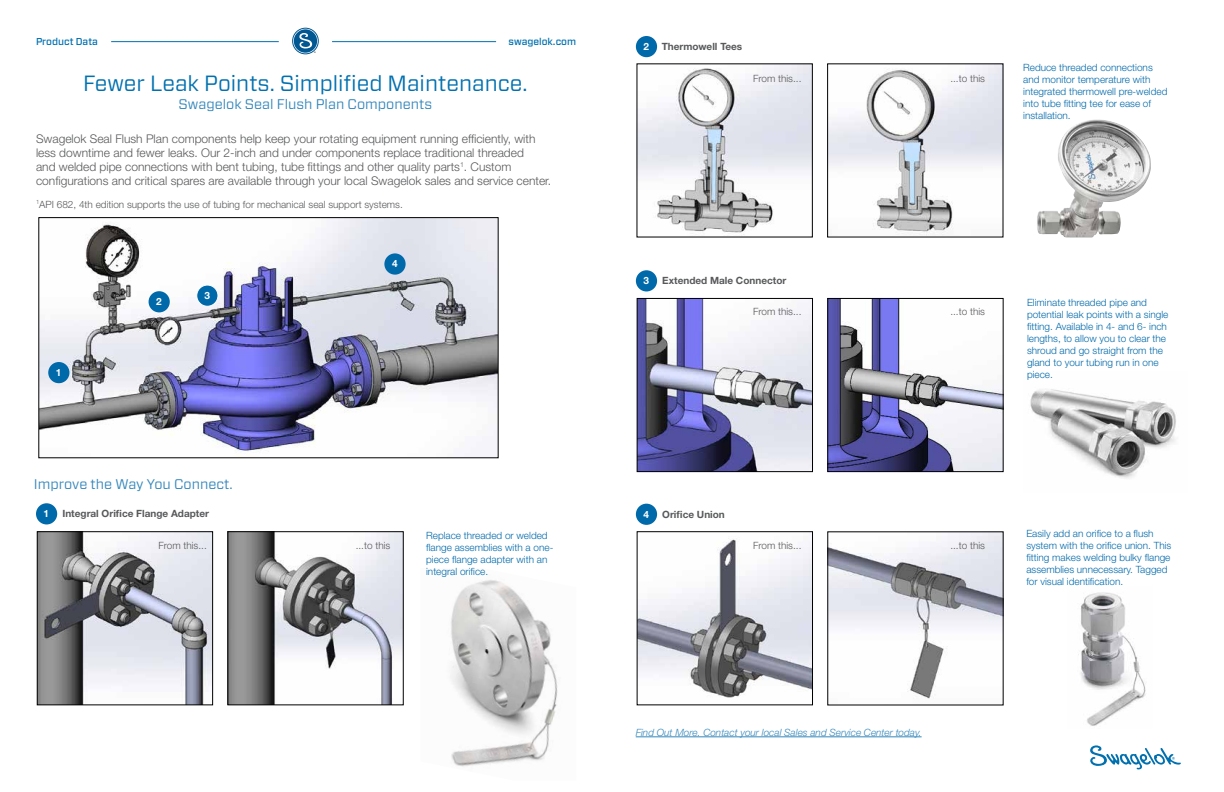
<style>
.page{position:relative;width:1224px;height:792px;background:#fff}
.page>*{position:absolute;margin:0;border:0;box-sizing:border-box;transform-origin:0 0}
.t1{font:22px "Forza";color:#0070af}
.t2{font:14px "Forza";color:#3387bb}
.t3{font:300 12px/14px "Helvetica Neue LT Std";color:#58595b}
.t4{font:300 10px/12px "Helvetica Neue LT Std";color:#0069aa}
.t5{font:300 10px "Helvetica Neue LT Std";color:#58595b}
.t6{font:700 10px "Helvetica Neue LT Std";color:#58595b}
.t7{font:italic 300 10px "Helvetica Neue LT Std";color:#3387bb}
.t8{font:500 10px "Forza";color:#0070af}
.t9{font:700 10px "Helvetica Neue LT Std";color:#fff}
.t10{font:2.1px "Helvetica Neue LT Std";color:#000}
</style>
<div class="page">
<img style="left:41px;top:219px;width:455px;height:237px">
<div style="left:39px;top:217px;width:459px;height:241px;border:1px solid #000"></div>
<div style="left:48px;top:362px;width:21px;height:21px;background:#0069aa;border-radius:50%"></div>
<div style="left:197px;top:285px;width:21px;height:21px;background:#0069aa;border-radius:50%"></div>
<div style="left:196px;top:285px;width:22px;height:22px;border:1px solid #fff;border-radius:50%"></div>
<div style="left:149px;top:291px;width:21px;height:21px;background:#0069aa;border-radius:50%"></div>
<div style="left:384px;top:253px;width:22px;height:22px;background:#0069aa;border-radius:50%"></div>
<hr style="left:111px;top:41px;width:168px;height:1px;background:#0070af">
<hr style="left:332px;top:41px;width:164px;height:1px;background:#0070af">
<svg style="left:293px;top:28px;width:25px;height:26px"></svg>
<div style="left:292px;top:28px;width:27px;height:26px;border:1px solid #005792;border-radius:50%"></div>
<div style="left:294px;top:29px;width:23px;height:24px;background:#005792;border-radius:50%"></div>
<svg style="left:299px;top:33px;width:13px;height:16px"></svg>
<hr style="left:636px;top:737px;width:286px;height:1px;background:#3387bb">
<img style="left:1078px;top:592px;width:68px;height:134px">
<img style="left:639px;top:538px;width:172px;height:160px">
<img style="left:830px;top:534px;width:171px;height:165px">
<div style="left:636px;top:504px;width:21px;height:21px;background:#0069aa;border-radius:50%"></div>
<img style="left:39px;top:534px;width:172px;height:169px">
<div style="left:37px;top:532px;width:176px;height:173px;border:1px solid #000"></div>
<img style="left:230px;top:534px;width:171px;height:169px">
<div style="left:36px;top:503px;width:21px;height:21px;background:#0069aa;border-radius:50%"></div>
<img style="left:639px;top:300px;width:172px;height:170px">
<div style="left:637px;top:298px;width:176px;height:174px;border:1px solid #000"></div>
<img style="left:830px;top:300px;width:171px;height:170px">
<div style="left:828px;top:298px;width:175px;height:174px;border:1px solid #000"></div>
<img style="left:450px;top:580px;width:108px;height:187px">
<div style="left:636px;top:270px;width:21px;height:21px;background:#0069aa;border-radius:50%"></div>
<img style="left:1030px;top:389px;width:146px;height:90px">
<img style="left:639px;top:66px;width:171px;height:169px">
<img style="left:829px;top:66px;width:172px;height:169px">
<div style="left:636px;top:36px;width:21px;height:21px;background:#0069aa;border-radius:50%"></div>
<img style="left:1037px;top:119px;width:114px;height:119px">
<svg style="left:1090px;top:745px;width:91px;height:24px"></svg>
<p class="t8" style="left:36px;top:34px;width:63px">Product Data</p>
<p class="t8" style="left:509px;top:34px;width:69px">swagelok.com</p>
<p class="t10" style="left:314px;top:51px;width:3px">®</p>
<p class="t1" style="left:83px;top:69px;width:446px">Fewer Leak Points. Simplified Maintenance.</p>
<p class="t2" style="left:179px;top:95px;width:255px">Swagelok Seal Flush Plan Components</p>
<p class="t3" style="left:36px;top:131px;width:517px">Swagelok Seal Flush Plan components help keep your rotating equipment running efficiently, with less downtime and fewer leaks. Our 2-inch and under components replace traditional threaded<br>and welded pipe connections with bent tubing, tube fittings and other quality parts<sup>1</sup>. Custom configurations and critical spares are available through your local Swagelok sales and service center.</p>
<p class="t5" style="left:36px;top:198px;width:368px"><sup>1</sup>API 682, 4th edition supports the use of tubing for mechanical seal support systems.</p>
<p class="t9" style="left:56px;top:366px;width:7px">1</p>
<p class="t9" style="left:156px;top:295px;width:7px">2</p>
<p class="t9" style="left:204px;top:289px;width:7px">3</p>
<p class="t9" style="left:392px;top:258px;width:7px">4</p>
<p class="t9" style="left:643px;top:40px;width:7px">2</p>
<p class="t6" style="left:662px;top:41px;width:82px">Thermowell Tees</p>
<p class="t5" style="left:753px;top:72px;width:50px">From this...</p>
<p class="t5" style="left:950px;top:72px;width:36px">...to this</p>
<p class="t4" style="left:1023px;top:62px;width:146px">Reduce threaded connections and monitor temperature with integrated thermowell pre-welded into tube fitting tee for ease of installation.</p>
<p class="t9" style="left:643px;top:274px;width:7px">3</p>
<p class="t6" style="left:662px;top:274px;width:126px">Extended Male Connector</p>
<p class="t5" style="left:753px;top:306px;width:50px">From this...</p>
<p class="t5" style="left:950px;top:306px;width:36px">...to this</p>
<p class="t4" style="left:1027px;top:296px;width:143px">Eliminate threaded pipe and potential leak points with a single fitting. Available in 4- and 6- inch lengths, to allow you to clear the shroud and go straight from the gland to your tubing run in one piece.</p>
<p class="t2" style="left:34px;top:474px;width:200px">Improve the Way You Connect.</p>
<p class="t9" style="left:44px;top:507px;width:7px">1</p>
<p class="t6" style="left:62px;top:507px;width:148px">Integral Orifice Flange Adapter</p>
<p class="t9" style="left:643px;top:508px;width:7px">4</p>
<p class="t6" style="left:662px;top:508px;width:64px">Orifice Union</p>
<p class="t5" style="left:158px;top:540px;width:50px">From this...</p>
<p class="t5" style="left:356px;top:540px;width:36px">...to this</p>
<p class="t4" style="left:426px;top:529px;width:129px">Replace threaded or welded flange assemblies with a one&shy;piece flange adapter with an integral orifice.</p>
<p class="t5" style="left:753px;top:540px;width:50px">From this...</p>
<p class="t5" style="left:950px;top:540px;width:36px">...to this</p>
<p class="t4" style="left:1026px;top:527px;width:147px">Easily add an orifice to a flush system with the orifice union. This fitting makes welding bulky flange assemblies unnecessary. Tagged for visual identification.</p>
<p class="t7" style="left:636px;top:726px;width:287px">Find Out More. Contact your local Sales and Service Center today.</p>
</div>
